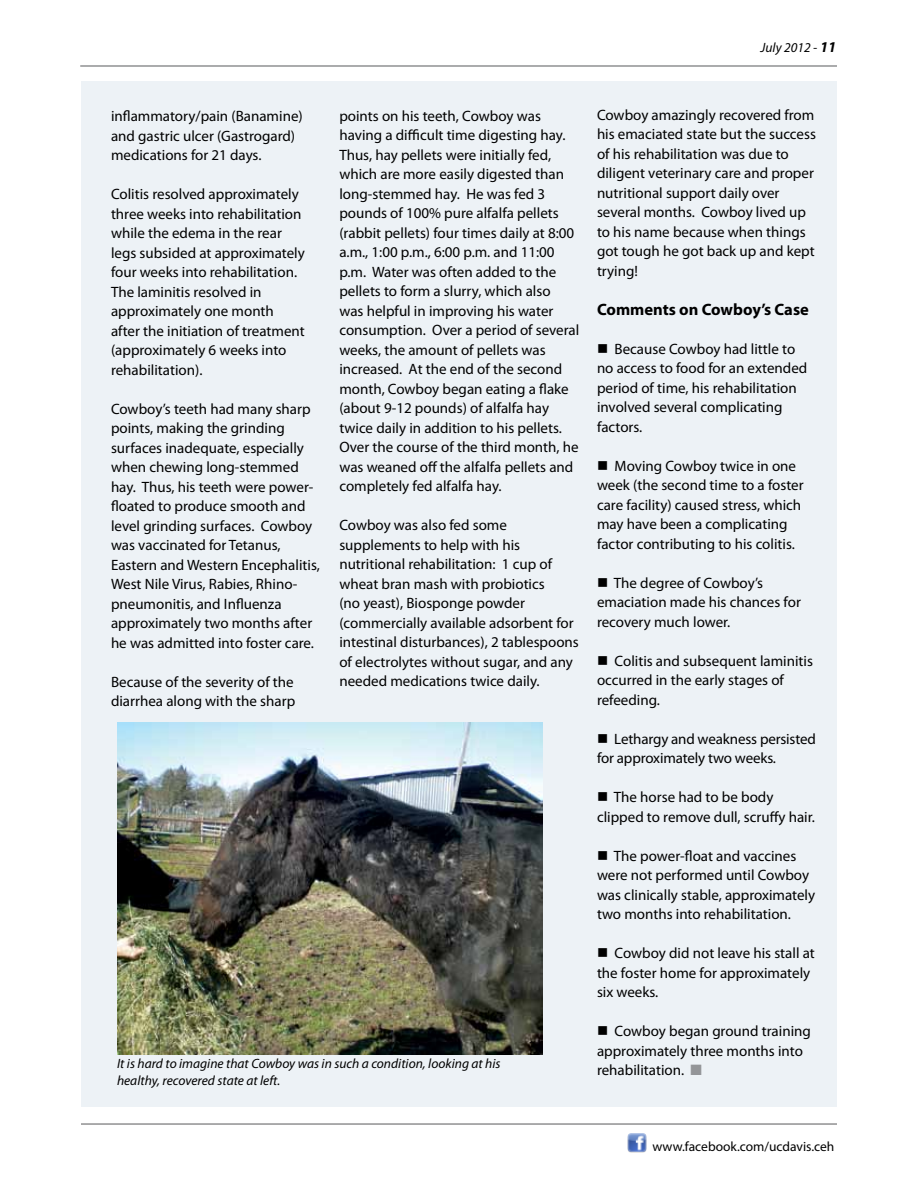
<style>
.page{position:relative;width:918px;height:1188px;background:#fff}
.page>*{position:absolute;margin:0;border:0;box-sizing:border-box;transform-origin:0 0}
.t1{font:700 16.5px "Myriad Pro";color:#000}
.t2{font:15px/19.5px "Myriad Pro";color:#000}
.t3{font:italic 13.5px/16.2px "Myriad Pro";color:#000}
.t4{font:13.5px "Myriad Pro";color:#000}
.s1{font-weight:700;font-size:15px}
.s2{color:#939598}
</style>
<div class="page">
<hr style="left:80px;top:66px;width:757px;height:1px;background:#58595b">
<hr style="left:81px;top:1124px;width:756px;height:1px;background:#58595b">
<img style="left:627px;top:1133px;width:19px;height:19px">
<div style="left:82px;top:81px;width:755px;height:1026px;background:#edf2f6"></div>
<img style="left:117px;top:722px;width:426px;height:332px">
<p class="t3" style="left:761px;top:39px;width:77px">July 2012 - <span class="s1">11</span></p>
<p class="t2" style="left:111px;top:106px;width:193px">inflammatory/pain (Banamine) and gastric ulcer (Gastrogard) medications for 21 days.</p>
<p class="t2" style="left:111px;top:184px;width:195px">Colitis resolved approximately three weeks into rehabilitation while the edema in the rear legs subsided at approximately four weeks into rehabilitation.<br>The laminitis resolved in approximately one month after the initiation of treatment (approximately 6 weeks into rehabilitation).</p>
<p class="t2" style="left:111px;top:399px;width:210px">Cowboy’s teeth had many sharp points, making the grinding surfaces inadequate, especially when chewing long-stemmed hay. Thus, his teeth were power&shy;floated to produce smooth and level grinding surfaces. Cowboy was vaccinated for Tetanus,<br>Eastern and Western Encephalitis,<br>West Nile Virus, Rabies, Rhino&shy;pneumonitis, and Influenza approximately two months after he was admitted into foster care.</p>
<p class="t2" style="left:111px;top:672px;width:186px">Because of the severity of the diarrhea along with the sharp</p>
<p class="t2" style="left:339px;top:106px;width:242px">points on his teeth, Cowboy was having a difficult time digesting hay.<br>Thus, hay pellets were initially fed, which are more easily digested than long-stemmed hay. He was fed 3 pounds of 100% pure alfalfa pellets (rabbit pellets) four times daily at 8:00 a.m., 1:00 p.m., 6:00 p.m. and 11:00 p.m. Water was often added to the pellets to form a slurry, which also<br>was helpful in improving his water consumption. Over a period of several weeks, the amount of pellets was increased. At the end of the second month, Cowboy began eating a flake (about 9-12 pounds) of alfalfa hay twice daily in addition to his pellets.<br>Over the course of the third month, he was weaned off the alfalfa pellets and completely fed alfalfa hay.</p>
<p class="t2" style="left:339px;top:515px;width:241px">Cowboy was also fed some supplements to help with his nutritional rehabilitation: 1 cup of wheat bran mash with probiotics<br>(no yeast), Biosponge powder (commercially available adsorbent for intestinal disturbances), 2 tablespoons of electrolytes without sugar, and any needed medications twice daily.</p>
<p class="t3" style="left:117px;top:1056px;width:385px">It is hard to imagine that Cowboy was in such a condition, looking at his healthy, recovered state at left.</p>
<p class="t2" style="left:597px;top:105px;width:220px">Cowboy amazingly recovered from his emaciated state but the success of his rehabilitation was due to diligent veterinary care and proper nutritional support daily over several months. Cowboy lived up to his name because when things got tough he got back up and kept trying!</p>
<p class="t1" style="left:597px;top:298px;width:213px">Comments on Cowboy’s Case</p>
<p class="t2" style="left:597px;top:339px;width:212px">■ Because Cowboy had little to no access to food for an extended period of time, his rehabilitation involved several complicating factors.</p>
<p class="t2" style="left:597px;top:456px;width:208px">■ Moving Cowboy twice in one week (the second time to a foster care facility) caused stress, which may have been a complicating factor contributing to his colitis.</p>
<p class="t2" style="left:597px;top:573px;width:205px">■ The degree of Cowboy’s emaciation made his chances for recovery much lower.</p>
<p class="t2" style="left:597px;top:651px;width:218px">■ Colitis and subsequent laminitis occurred in the early stages of refeeding.</p>
<p class="t2" style="left:597px;top:729px;width:220px">■ Lethargy and weakness persisted for approximately two weeks.</p>
<p class="t2" style="left:597px;top:787px;width:219px">■ The horse had to be body clipped to remove dull, scruffy hair.</p>
<p class="t2" style="left:597px;top:846px;width:220px">■ The power-float and vaccines were not performed until Cowboy was clinically stable, approximately two months into rehabilitation.</p>
<p class="t2" style="left:597px;top:943px;width:219px">■ Cowboy did not leave his stall at the foster home for approximately six weeks.</p>
<p class="t2" style="left:597px;top:1021px;width:215px">■ Cowboy began ground training approximately three months into rehabilitation. <span class="s2">■</span></p>
<p class="t4" style="left:652px;top:1138px;width:183px">www.facebook.com/ucdavis.ceh</p>
</div>
